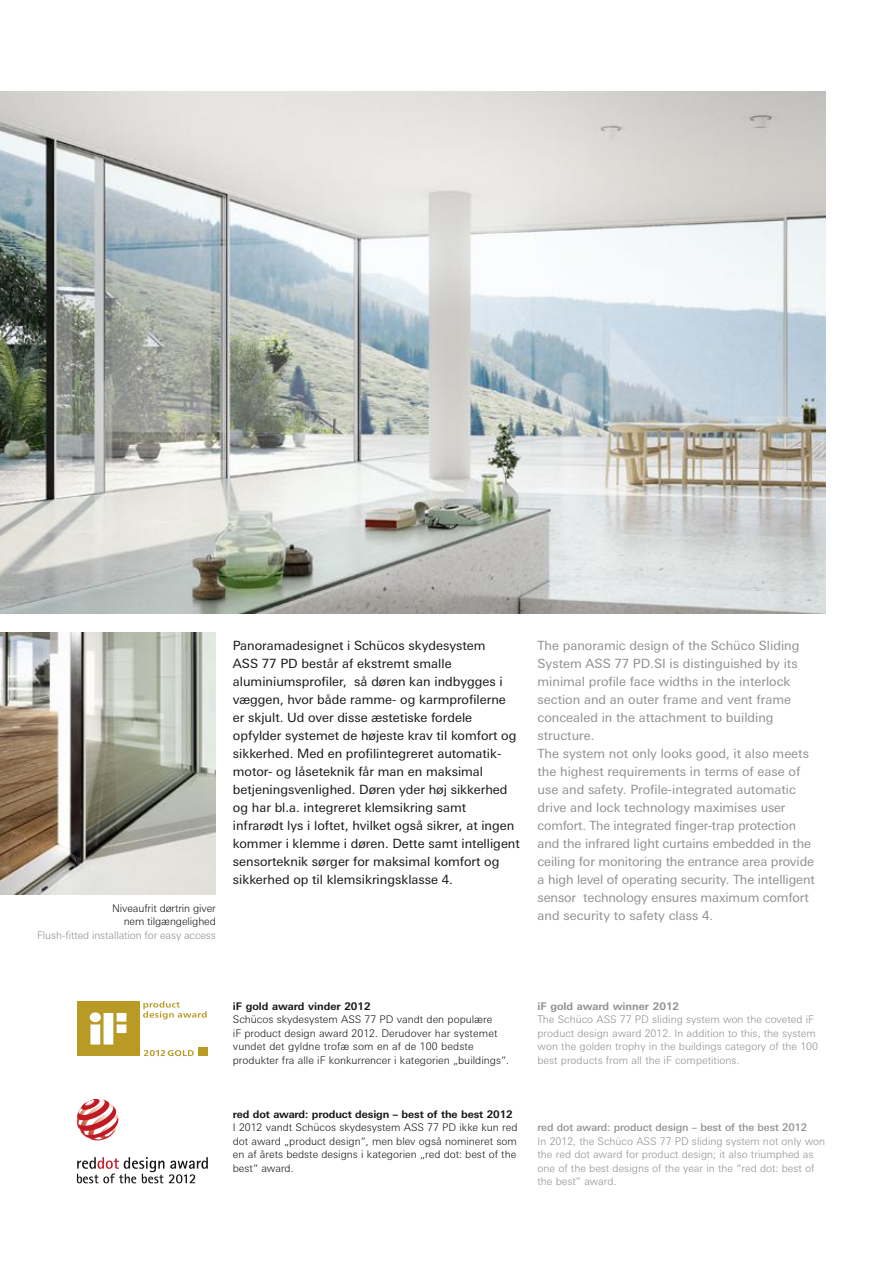
<style>
.page{position:relative;width:872px;height:1263px;background:#fff}
.page>*{position:absolute;margin:0;border:0;box-sizing:border-box;transform-origin:0 0}
.t1{font:12.75px/18px "Univers For Schueco 430 Reg";color:#8f908f}
.t2{font:12.75px/18px "Univers For Schueco 430 Reg";color:#181715}
.t3{font:300 10.5px/13.5px "Univers For Schueco 330";color:#8f908f}
.t4{font:300 10.5px/13.5px "Univers For Schueco 330";color:#181715;text-align:right}
.t5{font:700 10.5px "Univers For Schueco 630";letter-spacing:-.01em;color:#181715}
.t6{font:10.5px "Univers For Schueco 530 Med";letter-spacing:-.01em;color:#8f908f}
.t7{font:700 10.5px "Univers For Schueco 630";color:#8f908f}
</style>
<div class="page">
<img style="left:0;top:91px;width:825px;height:522px">
<img style="left:0;top:632px;width:216px;height:262px">
<div style="left:77px;top:1001px;width:62px;height:55px;background:#b99a25"></div>
<svg style="left:90px;top:1012px;width:36px;height:32px"></svg>
<div style="left:198px;top:1047px;width:10px;height:9px;background:#b99a25"></div>
<svg style="left:143px;top:1001px;width:64px;height:18px"></svg>
<svg style="left:144px;top:1050px;width:50px;height:6px"></svg>
<svg style="left:77px;top:1157px;width:131px;height:26px"></svg>
<svg style="left:77px;top:1099px;width:41px;height:41px"></svg>
<p class="t4" style="left:112px;top:901px;width:105px">Niveaufrit dørtrin giver nem tilgængelighed</p>
<p class="t3" style="left:37px;top:928px;width:180px">Flush-fitted installation for easy access</p>
<p class="t2" style="left:233px;top:636px;width:288px">Panoramadesignet i Schücos skydesystem<br>ASS 77 PD består af ekstremt smalle aluminiumsprofiler, så døren kan indbygges i væggen, hvor både ramme- og karmprofilerne er skjult. Ud over disse æstetiske fordele opfylder systemet de højeste krav til komfort og sikkerhed. Med en profilintegreret automatik&shy;motor- og låseteknik får man en maksimal betjeningsvenlighed. Døren yder høj sikkerhed og har bl.a. integreret klemsikring samt infrarødt lys i loftet, hvilket også sikrer, at ingen kommer i klemme i døren. Dette samt intelligent sensorteknik sørger for maksimal komfort og sikkerhed op til klemsikringsklasse 4.</p>
<p class="t1" style="left:537px;top:636px;width:279px">The panoramic design of the Schüco Sliding System ASS 77 PD.SI is distinguished by its minimal profile face widths in the interlock section and an outer frame and vent frame concealed in the attachment to building structure.<br>The system not only looks good, it also meets the highest requirements in terms of ease of use and safety. Profile-integrated automatic drive and lock technology maximises user comfort. The integrated finger-trap protection and the infrared light curtains embedded in the ceiling for monitoring the entrance area provide a high level of operating security. The intelligent sensor technology ensures maximum comfort and security to safety class 4.</p>
<p class="t5" style="left:233px;top:999px;width:139px">iF gold award vinder 2012</p>
<p class="t4" style="left:233px;top:1013px;width:278px;text-align:left">Schücos skydesystem ASS 77 PD vandt den populære<br>iF product design award 2012. Derudover har systemet vundet det gyldne trofæ som en af de 100 bedste produkter fra alle iF konkurrencer i kategorien „buildings“.</p>
<p class="t5" style="left:233px;top:1107px;width:281px">red dot award: product design – best of the best 2012</p>
<p class="t4" style="left:233px;top:1121px;width:286px;text-align:justify">I 2012 vandt Schücos skydesystem ASS 77 PD ikke kun red dot award „product design“, men blev også nomineret som en af årets bedste designs i kategorien „red dot: best of the best“ award.</p>
<p class="t7" style="left:537px;top:999px;width:143px">iF gold award winner 2012</p>
<p class="t3" style="left:537px;top:1013px;width:282px">The Schüco ASS 77 PD sliding system won the coveted iF product design award 2012. In addition to this, the system won the golden trophy in the buildings category of the 100 best products from all the iF competitions.</p>
<p class="t6" style="left:537px;top:1121px;width:271px">red dot award: product design – best of the best 2012</p>
<p class="t3" style="left:537px;top:1134px;width:289px">In 2012, the Schüco ASS 77 PD sliding system not only won the red dot award for product design; it also triumphed as one of the best designs of the year in the “red dot: best of the best” award.</p>
</div>
